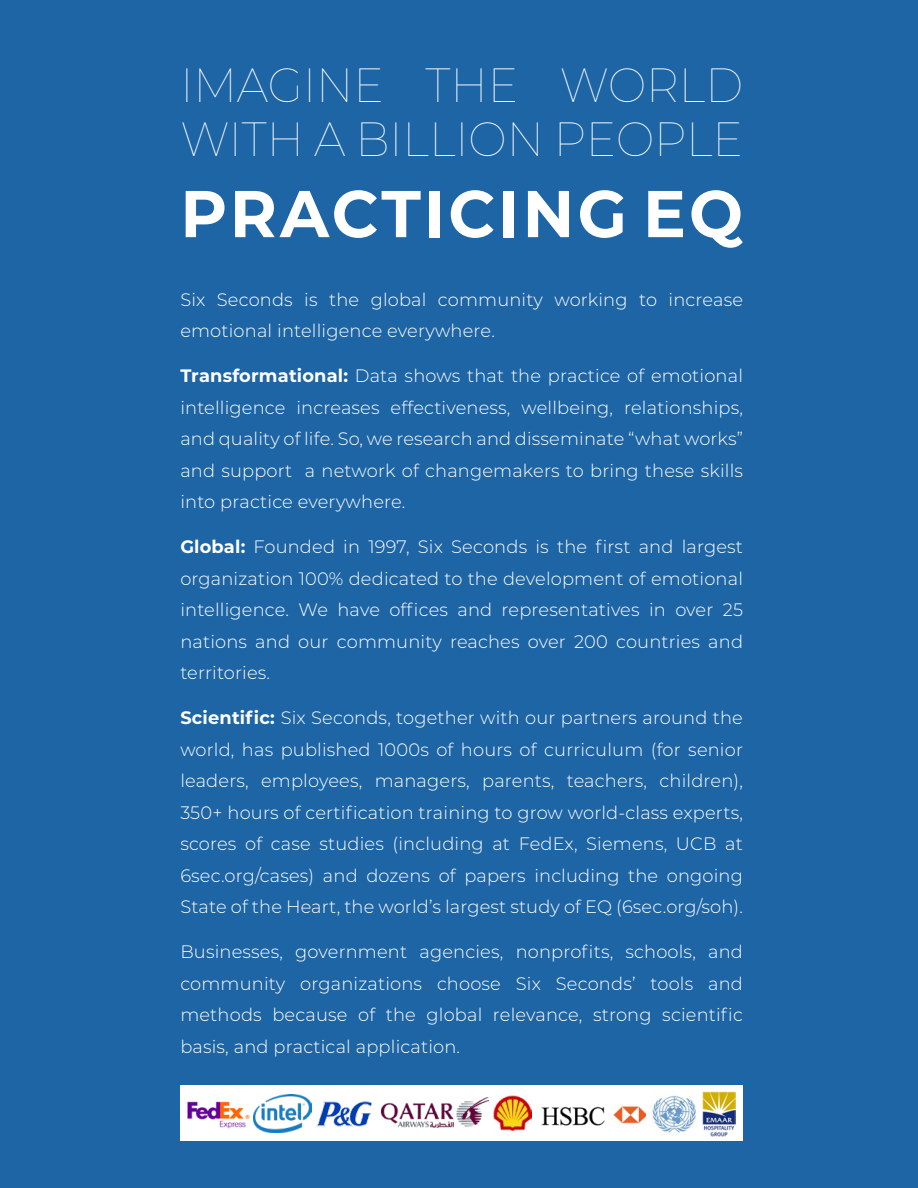
<style>
.page{position:relative;width:918px;height:1188px;background:#1e65a6}
.page>*{position:absolute;margin:0;border:0;box-sizing:border-box;transform-origin:0 0}
.t1{font:700 66px "Montserrat";letter-spacing:.05em;color:#fff}
.t2{font:100 48px/54px "Montserrat";color:#fff;scale:.95 1}
.t3{font:300 18px/31.5px "Montserrat";letter-spacing:.01em;color:#fff;text-align:justify}
.s1{font-weight:700}
</style>
<div class="page">
<div style="left:181px;top:1085px;width:562px;height:55px;background:#fff"></div>
<img style="left:187px;top:1101px;width:67px;height:28px">
<img style="left:541px;top:1106px;width:104px;height:19px">
<img style="left:254px;top:1094px;width:58px;height:39px">
<img style="left:316px;top:1101px;width:56px;height:26px">
<img style="left:703px;top:1092px;width:33px;height:45px">
<img style="left:652px;top:1095px;width:44px;height:40px">
<img style="left:381px;top:1098px;width:108px;height:30px">
<img style="left:493px;top:1095px;width:38px;height:35px">
<h2 class="t2" style="left:180px;top:57px;width:594px">IMAGINE THE WORLD<br>WITH A BILLION PEOPLE</h2>
<h1 class="t1" style="left:180px;top:166px;width:564px">PRACTICING EQ</h1>
<p class="t3" style="left:180px;top:283px;width:564px">Six Seconds is the global community working to increase emotional intelligence everywhere.</p>
<p class="t3" style="left:180px;top:359px;width:564px"><span class="s1">Transformational:</span> Data shows that the practice of emotional intelligence increases effectiveness, wellbeing, relationships, and quality of life. So, we research and disseminate “what works” and support a network of changemakers to bring these skills into practice everywhere.</p>
<p class="t3" style="left:180px;top:530px;width:564px"><span class="s1">Global:</span> Founded in 1997, Six Seconds is the first and largest organization 100% dedicated to the development of emotional intelligence. We have offices and representatives in over 25 nations and our community reaches over 200 countries and territories.</p>
<p class="t3" style="left:180px;top:701px;width:564px"><span class="s1">Scientific:</span> Six Seconds, together with our partners around the world, has published 1000s of hours of curriculum (for senior leaders, employees, managers, parents, teachers, children), 350+ hours of certification training to grow world-class experts, scores of case studies (including at FedEx, Siemens, UCB at 6sec.org/cases) and dozens of papers including the ongoing State of the Heart, the world’s largest study of EQ (6sec.org/soh).</p>
<p class="t3" style="left:180px;top:935px;width:564px">Businesses, government agencies, nonprofits, schools, and community organizations choose Six Seconds’ tools and methods because of the global relevance, strong scientific basis, and practical application.</p>
</div>
